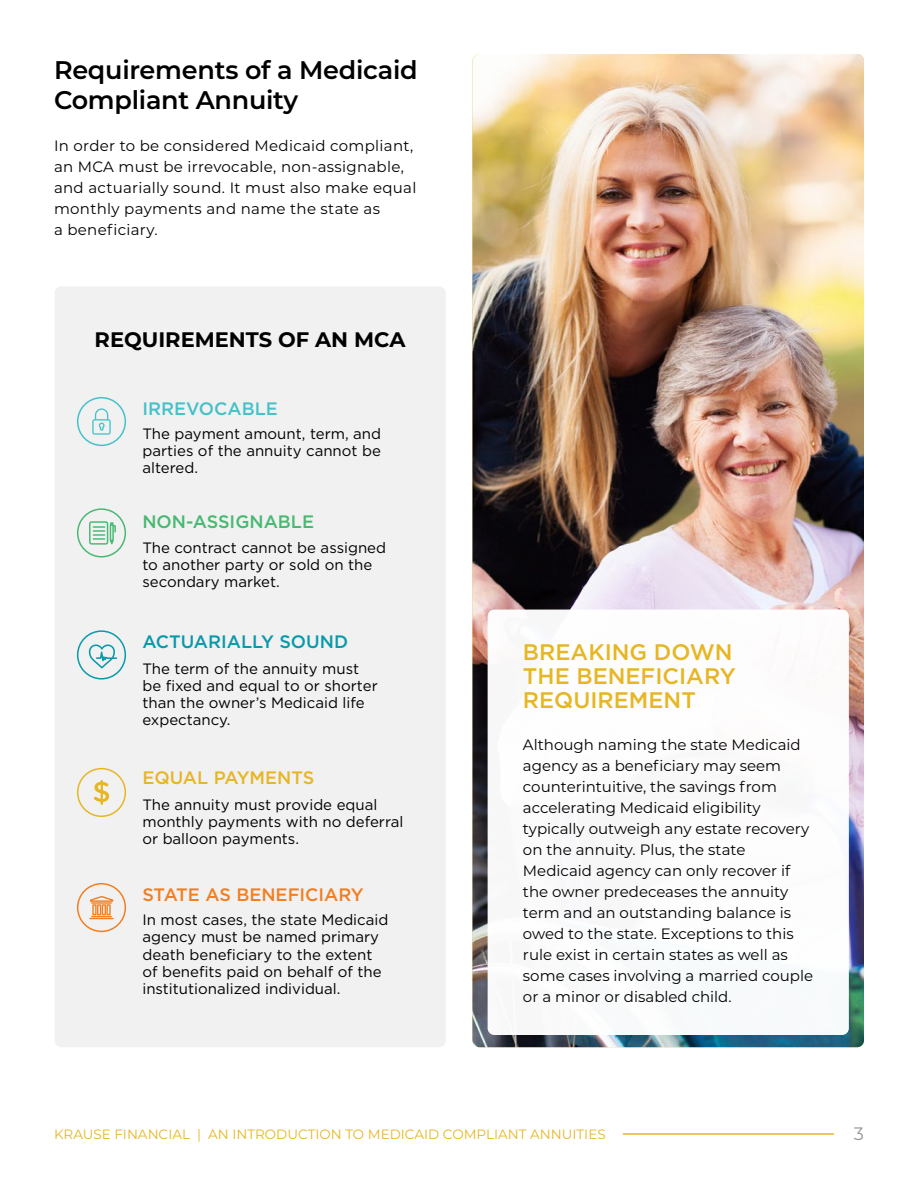
<style>
.page{position:relative;width:918px;height:1188px;background:#fff}
.page>*{position:absolute;margin:0;border:0;box-sizing:border-box;transform-origin:0 0}
.t1{font:600 25.5px/30.6px "Montserrat";letter-spacing:-.01em;color:#000}
.t2{font:500 22.5px/24px "Gotham";color:#e6b623}
.t3{font:700 21px "Montserrat";color:#000}
.t4{font:500 18px "Gotham";color:#f17f21}
.t5{font:500 18px "Gotham";color:#079aaa}
.t6{font:500 18px "Gotham";color:#47b971}
.t7{font:500 18px "Gotham";color:#e6b623}
.t8{font:500 18px "Gotham";color:#44c2c7}
.t9{font:18px "Montserrat";color:#939598}
.t10{font:15px/17.2px "Gotham";color:#000}
.t11{font:15px/21px "Montserrat";color:#000}
.t12{font:15px/21px "Montserrat";letter-spacing:.02em;color:#000}
.t13{font:13.5px "Montserrat";color:#e6b623}
</style>
<div class="page">
<hr style="left:623px;top:1133px;width:210px;height:2px;background:#e6b623">
<div style="left:55px;top:286px;width:391px;height:761px;background:#f1f1f2;border-radius:7px"></div>
<div style="left:77px;top:397px;width:49px;height:49px;border:2px solid #44c2c7;border-radius:50%"></div>
<svg style="left:92px;top:408px;width:19px;height:27px"></svg>
<div style="left:77px;top:508px;width:49px;height:50px;border:2px solid #47b971;border-radius:50%"></div>
<svg style="left:89px;top:521px;width:27px;height:24px"></svg>
<div style="left:77px;top:630px;width:49px;height:50px;border:2px solid #079aaa;border-radius:50%"></div>
<svg style="left:89px;top:644px;width:28px;height:24px"></svg>
<div style="left:77px;top:768px;width:49px;height:49px;border:2px solid #e6b623;border-radius:50%"></div>
<svg style="left:94px;top:780px;width:15px;height:25px"></svg>
<div style="left:77px;top:883px;width:49px;height:49px;border:2px solid #f17f21;border-radius:50%"></div>
<svg style="left:89px;top:896px;width:25px;height:23px"></svg>
<img style="left:472px;top:54px;width:392px;height:993px">
<div style="left:488px;top:610px;width:361px;height:425px;background:#fff;border-radius:7px"></div>
<h1 class="t1" style="left:54px;top:53px;width:365px">Requirements of a Medicaid<br>Compliant Annuity</h1>
<p class="t12" style="left:54px;top:135px;width:364px">In order to be considered Medicaid compliant, an MCA must be irrevocable, non-assignable, and actuarially sound. It must also make equal monthly payments and name the state as<br>a beneficiary.</p>
<h3 class="t3" style="left:95px;top:324px;width:312px">REQUIREMENTS OF AN MCA</h3>
<p class="t8" style="left:142px;top:397px;width:137px">IRREVOCABLE</p>
<p class="t10" style="left:142px;top:424px;width:240px;text-align:justify">The payment amount, term, and parties of the annuity cannot be altered.</p>
<p class="t6" style="left:142px;top:510px;width:173px">NON-ASSIGNABLE</p>
<p class="t10" style="left:142px;top:539px;width:245px">The contract cannot be assigned to another party or sold on the secondary market.</p>
<p class="t5" style="left:142px;top:630px;width:207px">ACTUARIALLY SOUND</p>
<p class="t10" style="left:142px;top:659px;width:237px">The term of the annuity must be fixed and equal to or shorter than the owner’s Medicaid life expectancy.</p>
<p class="t7" style="left:142px;top:766px;width:174px">EQUAL PAYMENTS</p>
<p class="t10" style="left:142px;top:795px;width:262px">The annuity must provide equal monthly payments with no deferral or balloon payments.</p>
<p class="t4" style="left:142px;top:883px;width:223px">STATE AS BENEFICIARY</p>
<p class="t10" style="left:142px;top:911px;width:248px">In most cases, the state Medicaid agency must be named primary death beneficiary to the extent of benefits paid on behalf of the institutionalized individual.</p>
<h2 class="t2" style="left:523px;top:640px;width:214px">BREAKING DOWN<br>THE BENEFICIARY<br>REQUIREMENT</h2>
<p class="t11" style="left:523px;top:734px;width:292px">Although naming the state Medicaid agency as a beneficiary may seem counterintuitive, the savings from accelerating Medicaid eligibility typically outweigh any estate recovery on the annuity. Plus, the state Medicaid agency can only recover if the owner predeceases the annuity term and an outstanding balance is owed to the state. Exceptions to this rule exist in certain states as well as some cases involving a married couple or a minor or disabled child.</p>
<p class="t13" style="left:54px;top:1125px;width:553px">KRAUSE FINANCIAL | AN INTRODUCTION TO MEDICAID COMPLIANT ANNUITIES</p>
<p class="t9" style="left:854px;top:1121px;width:12px">3</p>
</div>
